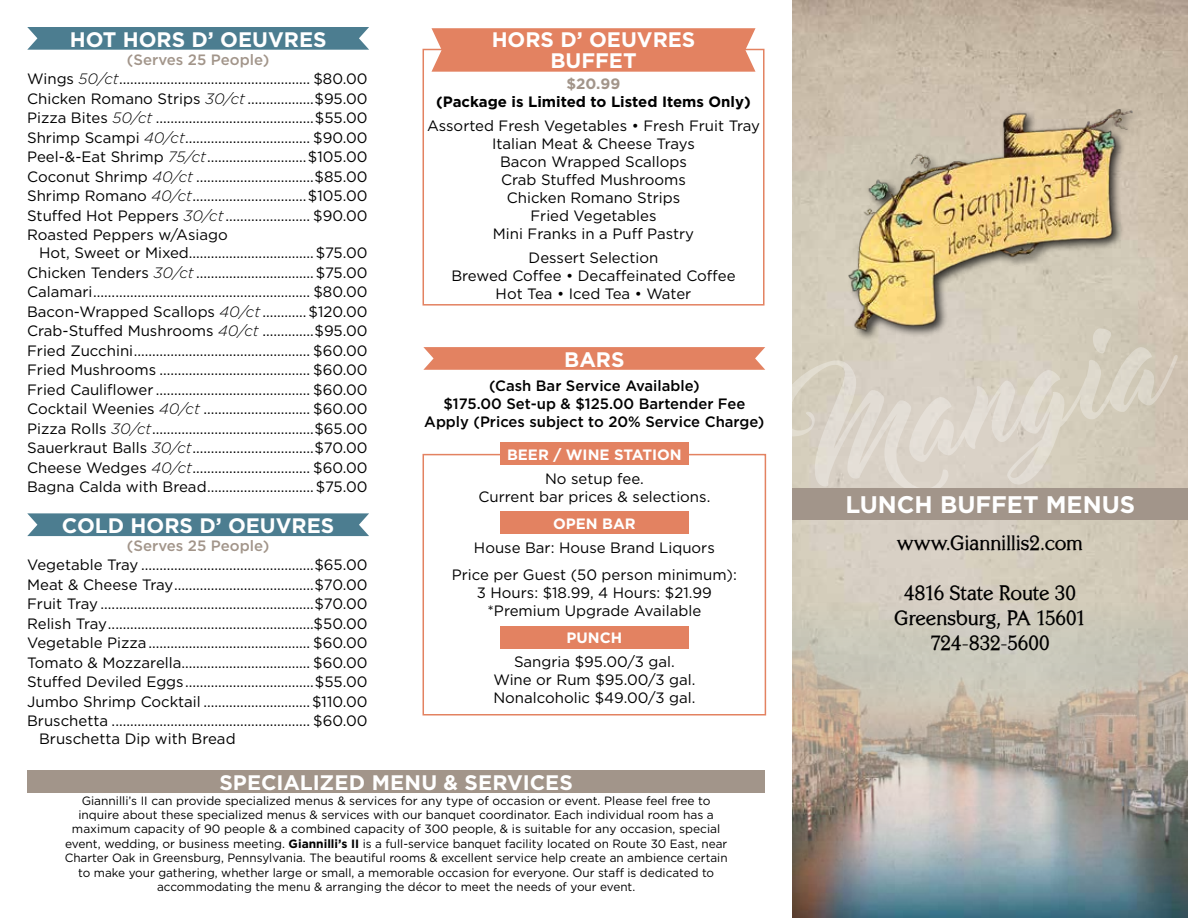
<style>
.page{position:relative;width:1188px;height:918px;background:#fff}
.page>*{position:absolute;margin:0;border:0;box-sizing:border-box;transform-origin:0 0}
.t1{font:700 24px "Gotham";color:#fff}
.t2{font:700 21px/21px "Gotham";color:#fff;text-align:center}
.t3{font:700 21px/25.2px "Centabel";letter-spacing:-.005em;color:#000;text-align:center}
.t4{font:15px/19.5px "Gotham";color:#000;text-align:center}
.t5{font:500 15px/18px "Gotham";color:#000;text-align:center}
.t6{font:700 15px "Gotham";color:#000}
.t7{font:700 15px "Gotham";color:#fff}
.t8{font:500 15px "Gotham";color:#a2958a}
.t9{font:700 15px "Gotham";color:#a2958a}
.t10{font:12px/14.4px "Gotham";color:#000;text-align:center}
.s1{font-weight:500;color:#a2958a}
.s2{font-weight:300;font-style:italic}
.s3{font-weight:700}
</style>
<div class="page">
<div style="left:27px;top:771px;width:738px;height:22px;background:#a2958a"></div>
<img style="left:792px;top:0;width:396px;height:918px">
<img style="left:821px;top:82px;width:338px;height:284px">
<img style="left:793px;top:601px;width:395px;height:317px">
<div style="left:792px;top:488px;width:396px;height:31px;background:#a2958a"></div>
<div style="left:423px;top:454px;width:343px;height:262px;border:2px solid #e38261"></div>
<div style="left:500px;top:443px;width:189px;height:22px;background:#e38261"></div>
<div style="left:500px;top:511px;width:189px;height:23px;background:#e38261"></div>
<div style="left:500px;top:627px;width:189px;height:22px;background:#e38261"></div>
<svg style="left:27px;top:27px;width:342px;height:23px;background:#538294"></svg>
<svg style="left:27px;top:513px;width:342px;height:23px;background:#548395"></svg>
<svg style="left:423px;top:347px;width:342px;height:23px;background:#e48767"></svg>
<div style="left:423px;top:49px;width:342px;height:257px;border:2px solid #e38261"></div>
<svg style="left:432px;top:28px;width:324px;height:44px;background:#e48767"></svg>
<h2 class="t2" style="left:70px;top:28px;width:258px">HOT HORS D’ OEUVRES</h2>
<p class="t4" style="left:27px;top:49px;width:342px;text-align:left;text-indent:100px"><span class="s1">(Serves 25 People)<br></span>Wings <span class="s2">50/ct</span>.................................................... $80.00<br>Chicken Romano Strips <span class="s2">30/ct</span> ..................$95.00<br>Pizza Bites <span class="s2">50/ct</span> ...........................................$55.00<br>Shrimp Scampi <span class="s2">40/ct</span>.................................. $90.00<br>Peel-&amp;-Eat Shrimp <span class="s2">75/ct</span>...........................$105.00<br>Coconut Shrimp <span class="s2">40/ct</span> ................................$85.00<br>Shrimp Romano <span class="s2">40/ct</span>...............................$105.00<br>Stuffed Hot Peppers <span class="s2">30/ct</span>....................... $90.00<br>Roasted Peppers w/Asiago</p>
<p class="t4" style="left:27px;top:243px;width:342px;text-align:justify;text-indent:12px">Hot, Sweet or Mixed..................................$75.00<br>Chicken Tenders <span class="s2">30/ct</span> ................................$75.00<br>Calamari........................................................... $80.00<br>Bacon-Wrapped Scallops <span class="s2">40/ct</span>............$120.00<br>Crab-Stuffed Mushrooms <span class="s2">40/ct</span> ..............$95.00<br>Fried Zucchini................................................ $60.00<br>Fried Mushrooms ......................................... $60.00<br>Fried Cauliflower .......................................... $60.00<br>Cocktail Weenies <span class="s2">40/ct</span> ............................. $60.00<br>Pizza Rolls <span class="s2">30/ct</span>............................................$65.00<br>Sauerkraut Balls <span class="s2">30/ct</span>.................................$70.00<br>Cheese Wedges <span class="s2">40/ct</span>................................ $60.00<br>Bagna Calda with Bread.............................$75.00</p>
<h2 class="t2" style="left:62px;top:514px;width:274px">COLD HORS D’ OEUVRES</h2>
<p class="t8" style="left:127px;top:535px;width:144px">(Serves 25 People)</p>
<p class="t4" style="left:27px;top:555px;width:342px;text-align:justify">Vegetable Tray ...............................................$65.00<br>Meat &amp; Cheese Tray......................................$70.00<br>Fruit Tray ..........................................................$70.00<br>Relish Tray........................................................$50.00<br>Vegetable Pizza............................................ $60.00<br>Tomato &amp; Mozzarella................................... $60.00<br>Stuffed Deviled Eggs...................................$55.00<br>Jumbo Shrimp Cocktail .............................$110.00<br>Bruschetta ...................................................... $60.00</p>
<p class="t4" style="left:39px;top:729px;width:198px">Bruschetta Dip with Bread</p>
<h2 class="t2" style="left:492px;top:28px;width:205px">HORS D’ OEUVRES<br>BUFFET</h2>
<p class="t9" style="left:567px;top:75px;width:55px">$20.99</p>
<p class="t6" style="left:436px;top:93px;width:316px">(Package is Limited to Listed Items Only)</p>
<p class="t4" style="left:427px;top:116px;width:335px;line-height:18px">Assorted Fresh Vegetables • Fresh Fruit Tray<br>Italian Meat &amp; Cheese Trays<br>Bacon Wrapped Scallops<br>Crab Stuffed Mushrooms<br>Chicken Romano Strips<br>Fried Vegetables<br>Mini Franks in a Puff Pastry</p>
<p class="t4" style="left:451px;top:248px;width:286px;line-height:18px">Dessert Selection<br>Brewed Coffee • Decaffeinated Coffee<br>Hot Tea • Iced Tea • Water</p>
<h2 class="t2" style="left:564px;top:348px;width:62px">BARS</h2>
<p class="t5" style="left:424px;top:376px;width:342px">(Cash Bar Service Available)<br>$175.00 Set-up &amp; $125.00 Bartender Fee<br>Apply (Prices subject to 20% Service Charge)</p>
<p class="t7" style="left:507px;top:446px;width:176px">BEER / WINE STATION</p>
<p class="t4" style="left:478px;top:469px;width:233px;line-height:18px">No setup fee.<br>Current bar prices &amp; selections.</p>
<p class="t7" style="left:553px;top:515px;width:84px">OPEN BAR</p>
<p class="t4" style="left:452px;top:534px;width:287px;line-height:27px">House Bar: House Brand Liquors<br>Price per Guest (50 person minimum):</p>
<p class="t4" style="left:477px;top:583px;width:237px;line-height:18px">3 Hours: $18.99, 4 Hours: $21.99 *Premium Upgrade Available</p>
<p class="t7" style="left:567px;top:629px;width:57px">PUNCH</p>
<p class="t4" style="left:493px;top:652px;width:204px;line-height:18px">Sangria $95.00/3 gal.<br>Wine or Rum $95.00/3 gal.<br>Nonalcoholic $49.00/3 gal.</p>
<h2 class="t2" style="left:219px;top:772px;width:355px">SPECIALIZED MENU &amp; SERVICES</h2>
<p class="t10" style="left:65px;top:793px;width:664px">Giannilli’s II can provide specialized menus &amp; services for any type of occasion or event. Please feel free to inquire about these specialized menus &amp; services with our banquet coordinator. Each individual room has a maximum capacity of 90 people &amp; a combined capacity of 300 people, &amp; is suitable for any occasion, special event, wedding, or business meeting. <span class="s3">Giannilli’s II</span> is a full-service banquet facility located on Route 30 East, near Charter Oak in Greensburg, Pennsylvania. The beautiful rooms &amp; excellent service help create an ambience certain to make your gathering, whether large or small, a memorable occasion for everyone. Our staff is dedicated to accommodating the menu &amp; arranging the décor to meet the needs of your event.</p>
<h1 class="t1" style="left:845px;top:491px;width:291px">LUNCH BUFFET MENUS</h1>
<h2 class="t3" style="left:897px;top:529px;width:188px">www.Giannillis2.com</h2>
<h2 class="t3" style="left:894px;top:580px;width:193px">4816 State Route 30<br>Greensburg, PA 15601<br>724-832-5600</h2>
</div>
